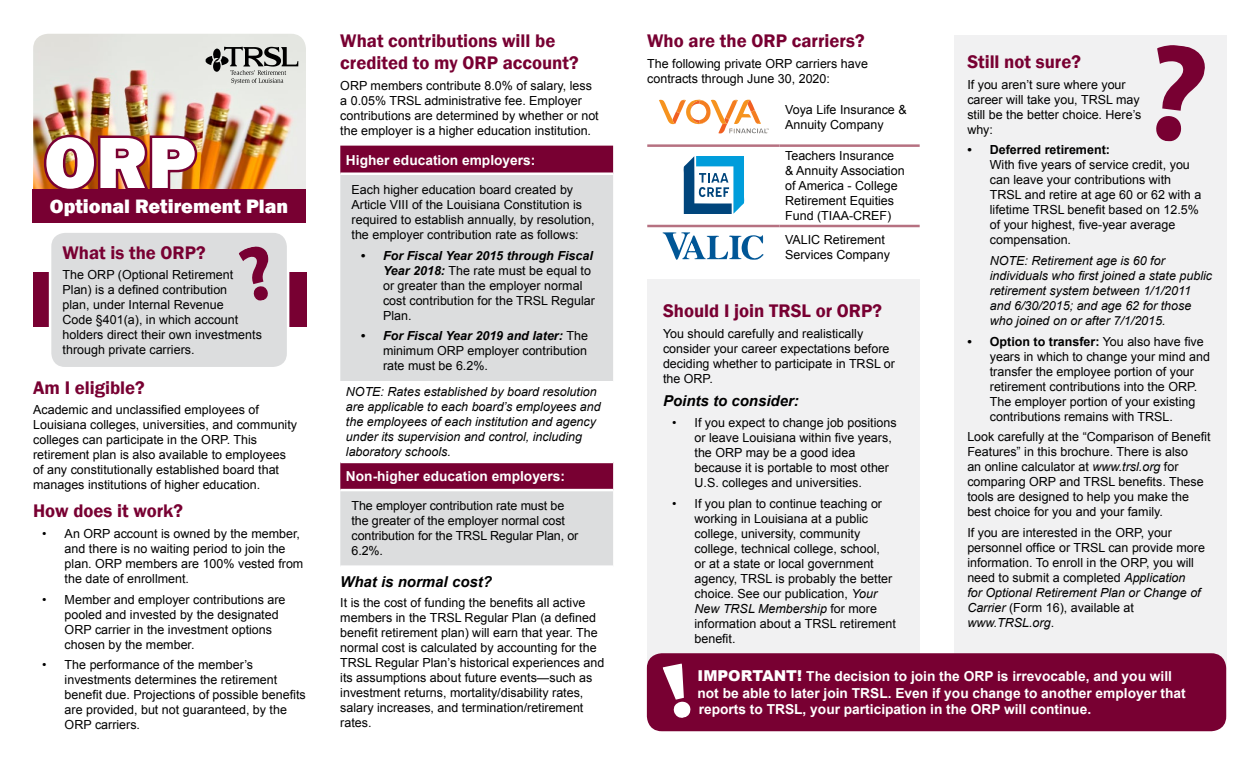
<style>
.page{position:relative;width:1260px;height:765px;background:#fff}
.page>*{position:absolute;margin:0;border:0;box-sizing:border-box;transform-origin:0 0}
.t1{font:800 75px "Franklin Gothic";color:#fff}
.t2{font:800 20px "Franklin Gothic";color:#fff}
.t3{font:600 18.75px/22.5px "Franklin Gothic";color:#780032}
.t4{font:italic 700 15px "Arial";color:#000}
.t5{font:700 13.75px/16.5px "Arial";color:#fff}
.t6{font:12.5px/15px "Arial";color:#000}
.t7{font:italic 12.5px/15px "Arial";color:#000}
.t8{font:700 12.5px "Arial";color:#000}
.s1{font-weight:700;font-style:italic}
.s2{font-style:italic}
.s3{font-weight:700}
.s4{font-weight:900;font-size:15px}
</style>
<div class="page">
<img style="left:33px;top:34px;width:273px;height:155px">
<svg style="left:206px;top:47px;width:92px;height:37px;background:#a9aba7"></svg>
<div style="left:32px;top:189px;width:274px;height:34px;background:#780032"></div>
<img style="left:41px;top:132px;width:159px;height:57px">
<div style="left:33px;top:273px;width:274px;height:54px;background:#780032"></div>
<div style="left:50px;top:232px;width:238px;height:136px;background:#dcddde;border-radius:15px"></div>
<div style="left:49px;top:230px;width:240px;height:139px;border:2px solid #fff;border-radius:15px"></div>
<svg style="left:239px;top:246px;width:30px;height:55px"></svg>
<div style="left:340px;top:146px;width:273px;height:27px;background:#780032"></div>
<svg style="left:340px;top:175px;width:273px;height:390px;background:#d3cacf"></svg>
<div style="left:340px;top:382px;width:273px;height:80px;background:#fff"></div>
<hr style="left:340px;top:461px;width:273px;height:2px;background:#fff">
<hr style="left:340px;top:381px;width:273px;height:1px;background:#fff">
<hr style="left:340px;top:489px;width:273px;height:2px;background:#fff">
<hr style="left:647px;top:144px;width:133px;height:3px;background:#b67181">
<hr style="left:780px;top:144px;width:140px;height:3px;background:#b67181">
<hr style="left:647px;top:225px;width:133px;height:2px;background:#b67181">
<hr style="left:780px;top:225px;width:140px;height:2px;background:#b67181">
<svg style="left:659px;top:99px;width:110px;height:35px"></svg>
<svg style="left:683px;top:156px;width:61px;height:58px"></svg>
<svg style="left:663px;top:232px;width:101px;height:28px"></svg>
<div style="left:647px;top:280px;width:273px;height:387px;background:#f1f1f2"></div>
<div style="left:954px;top:36px;width:272px;height:631px;background:#f1f1f2"></div>
<svg style="left:1156px;top:45px;width:49px;height:97px"></svg>
<div style="left:647px;top:653px;width:579px;height:78px;background:#780032;border-radius:15px"></div>
<svg style="left:663px;top:664px;width:28px;height:54px"></svg>
<h1 class="t1" style="left:44px;top:114px;width:153px">ORP</h1>
<h2 class="t2" style="left:50px;top:193px;width:240px">Optional Retirement Plan</h2>
<h3 class="t3" style="left:63px;top:241px;width:145px">What is the ORP?</h3>
<p class="t6" style="left:63px;top:268px;width:201px">The ORP (Optional Retirement<br>Plan) is a defined contribution<br>plan, under Internal Revenue<br>Code §401(a), in which account holders direct their own investments through private carriers.</p>
<h3 class="t3" style="left:33px;top:376px;width:113px">Am I eligible?</h3>
<p class="t6" style="left:33px;top:402px;width:265px">Academic and unclassified employees of Louisiana colleges, universities, and community colleges can participate in the ORP. This retirement plan is also available to employees of any constitutionally established board that manages institutions of higher education.</p>
<h3 class="t3" style="left:33px;top:500px;width:151px">How does it work?</h3>
<p class="t6" style="left:65px;top:526px;width:240px;text-indent:-22px">• An ORP account is owned by the member, and there is no waiting period to join the plan. ORP members are 100% vested from the date of enrollment.</p>
<p class="t6" style="left:65px;top:592px;width:222px;text-indent:-22px">• Member and employer contributions are pooled and invested by the designated ORP carrier in the investment options chosen by the member.</p>
<p class="t6" style="left:65px;top:657px;width:243px;text-indent:-22px">• The performance of the member’s investments determines the retirement benefit due. Projections of possible benefits are provided, but not guaranteed, by the ORP carriers.</p>
<h3 class="t3" style="left:340px;top:30px;width:240px">What contributions will be credited to my ORP account?</h3>
<p class="t6" style="left:340px;top:78px;width:260px">ORP members contribute 8.0% of salary, less a 0.05% TRSL administrative fee. Employer contributions are determined by whether or not the employer is a higher education institution.</p>
<p class="t5" style="left:346px;top:152px;width:191px">Higher education employers:</p>
<p class="t6" style="left:352px;top:182px;width:244px">Each higher education board created by Article VIII of the Louisiana Constitution is required to establish annually, by resolution, the employer contribution rate as follows:</p>
<p class="t6" style="left:383px;top:248px;width:213px;text-indent:-22px"><span class="s1">• For Fiscal Year 2015 through Fiscal<br>Year 2018:</span> The rate must be equal to or greater than the employer normal cost contribution for the TRSL Regular<br>Plan.</p>
<p class="t6" style="left:383px;top:329px;width:206px;text-align:justify;text-indent:-22px"><span class="s1">• For Fiscal Year 2019 and later:</span> The minimum ORP employer contribution rate must be 6.2%.</p>
<p class="t7" style="left:346px;top:385px;width:256px">NOTE: Rates established by board resolution are applicable to each board’s employees and the employees of each institution and agency under its supervision and control, including laboratory schools.</p>
<p class="t5" style="left:346px;top:468px;width:221px">Non-higher education employers:</p>
<p class="t6" style="left:352px;top:499px;width:228px">The employer contribution rate must be the greater of the employer normal cost contribution for the TRSL Regular Plan, or<br>6.2%.</p>
<p class="t4" style="left:340px;top:571px;width:153px">What is normal cost?</p>
<p class="t6" style="left:340px;top:595px;width:265px">It is the cost of funding the benefits all active members in the TRSL Regular Plan (a defined benefit retirement plan) will earn that year. The normal cost is calculated by accounting for the TRSL Regular Plan’s historical experiences and its assumptions about future events—such as investment returns, mortality/disability rates, salary increases, and termination/retirement rates.</p>
<h3 class="t3" style="left:647px;top:30px;width:219px">Who are the ORP carriers?</h3>
<p class="t6" style="left:647px;top:56px;width:222px">The following private ORP carriers have contracts through June 30, 2020:</p>
<p class="t6" style="left:785px;top:102px;width:123px">Voya Life Insurance &amp;<br>Annuity Company</p>
<p class="t6" style="left:785px;top:149px;width:121px">Teachers Insurance &amp; Annuity Association of America - College<br>Retirement Equities<br>Fund (TIAA-CREF)</p>
<p class="t6" style="left:785px;top:232px;width:106px">VALIC Retirement<br>Services Company</p>
<h3 class="t3" style="left:663px;top:300px;width:221px">Should I join TRSL or ORP?</h3>
<p class="t6" style="left:663px;top:326px;width:234px">You should carefully and realistically consider your career expectations before deciding whether to participate in TRSL or the ORP.</p>
<p class="t4" style="left:663px;top:391px;width:137px">Points to consider:</p>
<p class="t6" style="left:695px;top:415px;width:204px;text-indent:-22px">• If you expect to change job positions or leave Louisiana within five years, the ORP may be a good idea because it is portable to most other U.S. colleges and universities.</p>
<p class="t6" style="left:695px;top:496px;width:203px;text-indent:-22px">• If you plan to continue teaching or working in Louisiana at a public college, university, community college, technical college, school,<br>or at a state or local government agency, TRSL is probably the better choice. See our publication, <span class="s2">Your<br>New TRSL Membership</span> for more information about a TRSL retirement benefit.</p>
<h3 class="t3" style="left:967px;top:51px;width:115px">Still not sure?</h3>
<p class="t6" style="left:967px;top:77px;width:176px">If you aren’t sure where your career will take you, TRSL may still be the better choice. Here’s why:</p>
<p class="t8" style="left:967px;top:142px;width:144px">• Deferred retirement:</p>
<p class="t6" style="left:990px;top:158px;width:213px">With five years of service credit, you can leave your contributions with<br>TRSL and retire at age 60 or 62 with a lifetime TRSL benefit based on 12.5% of your highest, five-year average compensation.</p>
<p class="t7" style="left:990px;top:253px;width:224px">NOTE: Retirement age is 60 for individuals who first joined a state public retirement system between 1/1/2011 and 6/30/2015; and age 62 for those who joined on or after 7/1/2015.</p>
<p class="t6" style="left:990px;top:334px;width:222px;text-indent:-22px"><span class="s3">• Option to transfer:</span> You also have five years in which to change your mind and transfer the employee portion of your retirement contributions into the ORP.<br>The employer portion of your existing contributions remains with TRSL.</p>
<p class="t6" style="left:967px;top:429px;width:245px">Look carefully at the “Comparison of Benefit Features” in this brochure. There is also<br>an online calculator at <span class="s2">www.trsl.org</span> for comparing ORP and TRSL benefits. These tools are designed to help you make the best choice for you and your family.</p>
<p class="t6" style="left:967px;top:525px;width:239px">If you are interested in the ORP, your personnel office or TRSL can provide more information. To enroll in the ORP, you will need to submit a completed <span class="s2">Application<br>for Optional Retirement Plan or Change of Carrier</span> (Form 16), available at <span class="s2">www.TRSL.org</span>.</p>
<p class="t5" style="left:697px;top:668px;width:490px"><span class="s4">IMPORTANT!</span> The decision to join the ORP is irrevocable, and you will not be able to later join TRSL. Even if you change to another employer that reports to TRSL, your participation in the ORP will continue.</p>
</div>
